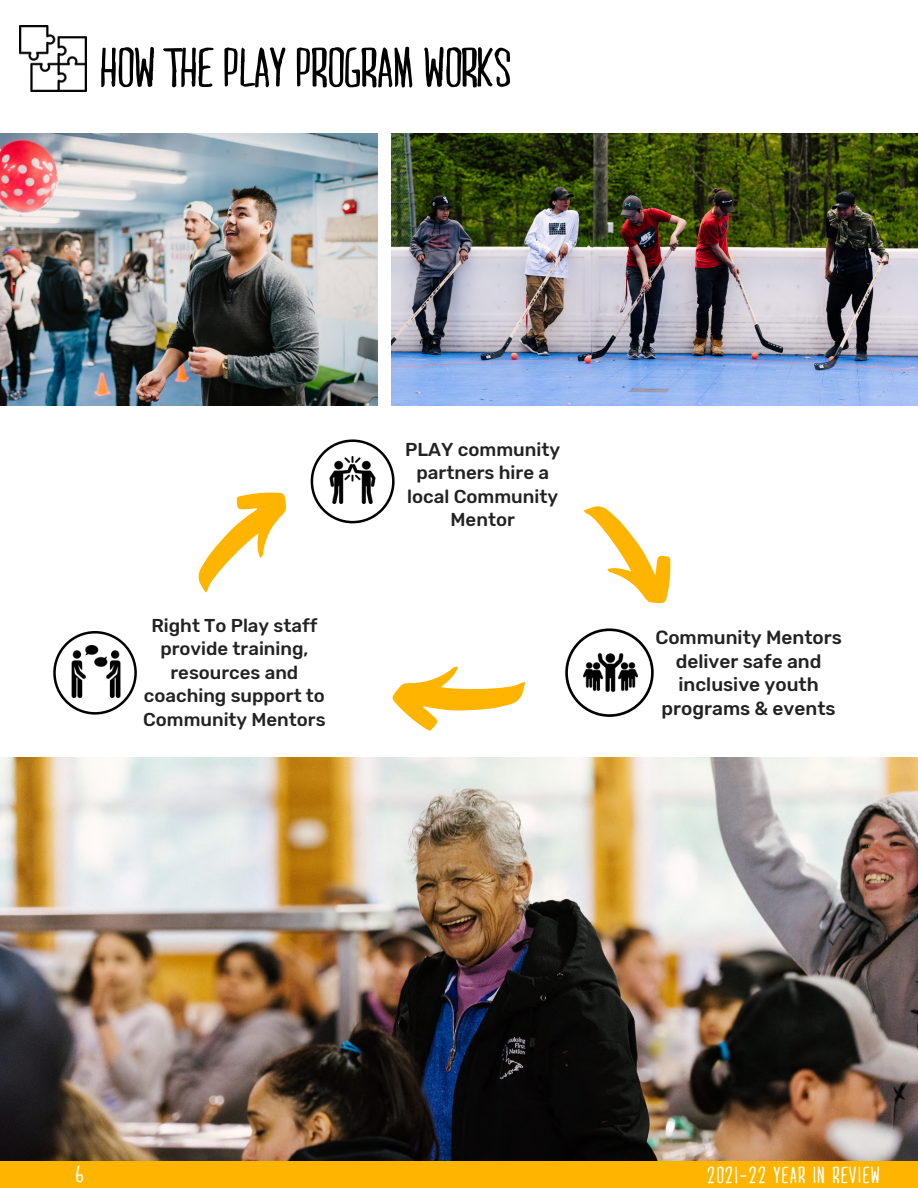
<style>
.page{position:relative;width:918px;height:1188px;background:#fff}
.page>*{position:absolute;margin:0;border:0;box-sizing:border-box;transform-origin:0 0}
.t1{font:52.05px "MARI DAVID";color:#000}
.t2{font:21.75px "MARI DAVID";letter-spacing:.08em;color:#fff}
.t3{font:500 19.05px/23.5px "Rubik";color:#222;text-align:center}
.t4{font:500 18.6px/23.4px "Rubik";color:#222;text-align:center}
</style>
<div class="page">
<img style="left:0;top:134px;width:378px;height:272px">
<img style="left:0;top:757px;width:918px;height:405px">
<div style="left:0;top:1162px;width:918px;height:26px;background:#ffb500"></div>
<img style="left:20px;top:25px;width:66px;height:67px">
<img style="left:392px;top:134px;width:526px;height:272px">
<svg style="left:53px;top:631px;width:84px;height:84px"></svg>
<img style="left:70px;top:646px;width:52px;height:51px">
<svg style="left:565px;top:628px;width:89px;height:89px"></svg>
<img style="left:583px;top:646px;width:54px;height:54px">
<svg style="left:311px;top:439px;width:84px;height:84px"></svg>
<img style="left:329px;top:456px;width:47px;height:48px">
<svg style="left:198px;top:492px;width:88px;height:101px"></svg>
<svg style="left:584px;top:506px;width:87px;height:98px"></svg>
<svg style="left:393px;top:667px;width:132px;height:64px"></svg>
<h1 class="t1" style="left:100px;top:37px;width:413px">HOW THE PLAY PROGRAM WORKS</h1>
<p class="t4" style="left:143px;top:614px;width:184px">Right To Play staff provide training, resources and coaching support to<br>Community Mentors</p>
<p class="t4" style="left:405px;top:437px;width:157px">PLAY community partners hire a local Community<br>Mentor</p>
<p class="t3" style="left:655px;top:626px;width:188px">Community Mentors deliver safe and inclusive youth programs &amp; events</p>
<p class="t2" style="left:76px;top:1162px;width:9px">6</p>
<p class="t2" style="left:707px;top:1162px;width:174px">2021-22 YEAR IN REVIEW</p>
</div>
